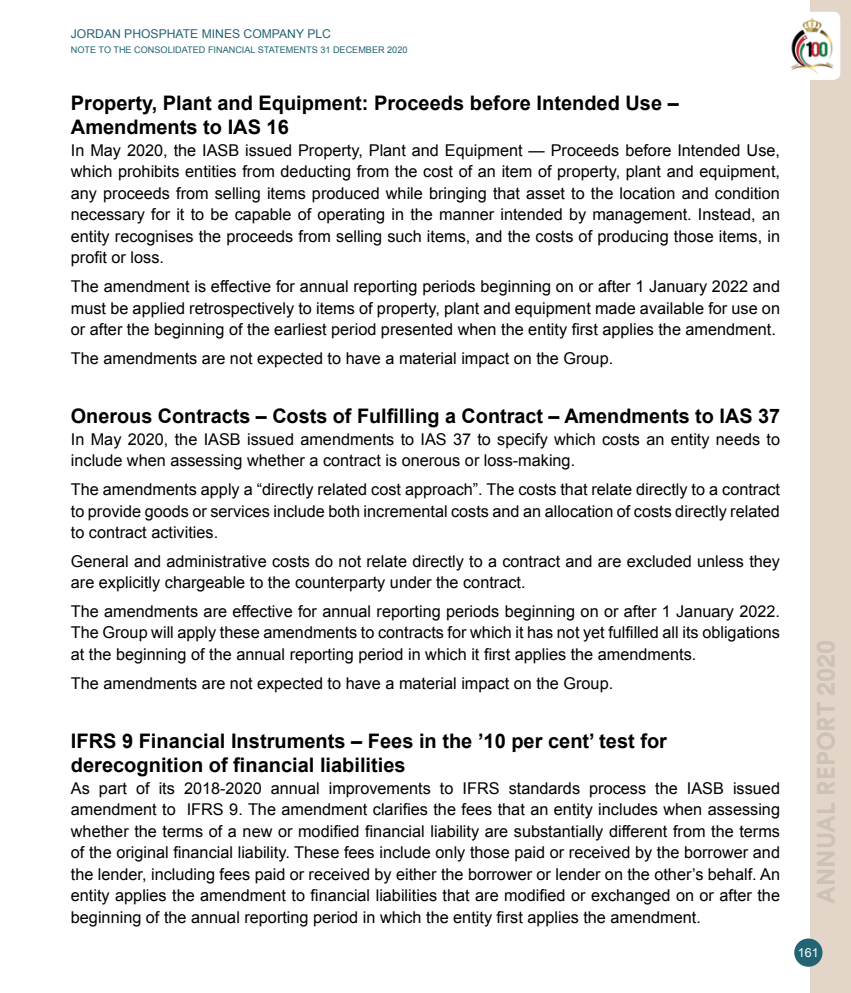
<style>
.page{position:relative;width:851px;height:993px;background:#fff}
.page>*{position:absolute;margin:0;border:0;box-sizing:border-box;transform-origin:0 0}
.t1{font:700 25px "Careem";color:#cec2b7}
.t2{font:700 20px/24px "Arial";color:#000}
.t3{font:16.25px/21.5px "Arial";color:#000;text-align:justify}
.t4{font:12.5px "Arial";color:#fff}
.t5{font:12.12px "Arial";color:#226473}
.t6{font:9.12px "Arial";color:#226473}
</style>
<div class="page">
<div style="left:809px;top:0;width:41px;height:992px;background:#e3d5c8"></div>
<div style="left:794px;top:938px;width:28px;height:28px;background:#226473;border-radius:50%"></div>
<svg style="left:809px;top:78px;width:29px;height:2px"></svg>
<img style="left:791px;top:12px;width:49px;height:66px">
<p class="t5" style="left:71px;top:26px;width:261px">JORDAN PHOSPHATE MINES COMPANY PLC</p>
<p class="t6" style="left:71px;top:44px;width:338px">NOTE TO THE CONSOLIDATED FINANCIAL STATEMENTS 31 DECEMBER 2020</p>
<p class="t2" style="left:71px;top:91px;width:609px">Property, Plant and Equipment: Proceeds before Intended Use –<br>Amendments to IAS 16</p>
<p class="t3" style="left:71px;top:139px;width:710px">In May 2020, the IASB issued Property, Plant and Equipment — Proceeds before Intended Use, which prohibits entities from deducting from the cost of an item of property, plant and equipment, any proceeds from selling items produced while bringing that asset to the location and condition necessary for it to be capable of operating in the manner intended by management. Instead, an entity recognises the proceeds from selling such items, and the costs of producing those items, in profit or loss.</p>
<p class="t3" style="left:71px;top:276px;width:710px">The amendment is effective for annual reporting periods beginning on or after 1 January 2022 and must be applied retrospectively to items of property, plant and equipment made available for use on or after the beginning of the earliest period presented when the entity first applies the amendment.</p>
<p class="t3" style="left:71px;top:347px;width:543px">The amendments are not expected to have a material impact on the Group.</p>
<p class="t2" style="left:71px;top:404px;width:710px">Onerous Contracts – Costs of Fulfilling a Contract – Amendments to IAS 37</p>
<p class="t3" style="left:71px;top:428px;width:710px">In May 2020, the IASB issued amendments to IAS 37 to specify which costs an entity needs to include when assessing whether a contract is onerous or loss-making.</p>
<p class="t3" style="left:71px;top:478px;width:710px">The amendments apply a “directly related cost approach”. The costs that relate directly to a contract to provide goods or services include both incremental costs and an allocation of costs directly related to contract activities.</p>
<p class="t3" style="left:71px;top:550px;width:710px">General and administrative costs do not relate directly to a contract and are excluded unless they are explicitly chargeable to the counterparty under the contract.</p>
<p class="t3" style="left:71px;top:600px;width:710px">The amendments are effective for annual reporting periods beginning on or after 1 January 2022.<br>The Group will apply these amendments to contracts for which it has not yet fulfilled all its obligations at the beginning of the annual reporting period in which it first applies the amendments.</p>
<p class="t3" style="left:71px;top:672px;width:543px">The amendments are not expected to have a material impact on the Group.</p>
<p class="t2" style="left:71px;top:729px;width:597px">IFRS 9 Financial Instruments – Fees in the ’10 per cent’ test for derecognition of financial liabilities</p>
<p class="t3" style="left:71px;top:777px;width:710px">As part of its 2018-2020 annual improvements to IFRS standards process the IASB issued amendment to IFRS 9. The amendment clarifies the fees that an entity includes when assessing whether the terms of a new or modified financial liability are substantially different from the terms of the original financial liability. These fees include only those paid or received by the borrower and the lender, including fees paid or received by either the borrower or lender on the other’s behalf. An entity applies the amendment to financial liabilities that are modified or exchanged on or after the beginning of the annual reporting period in which the entity first applies the amendment.</p>
<h1 class="t1" style="left:810px;top:903px;width:265px;rotate:-90deg">ANNUAL REPORT 2020</h1>
<p class="t4" style="left:797px;top:944px;width:22px">161</p>
</div>
